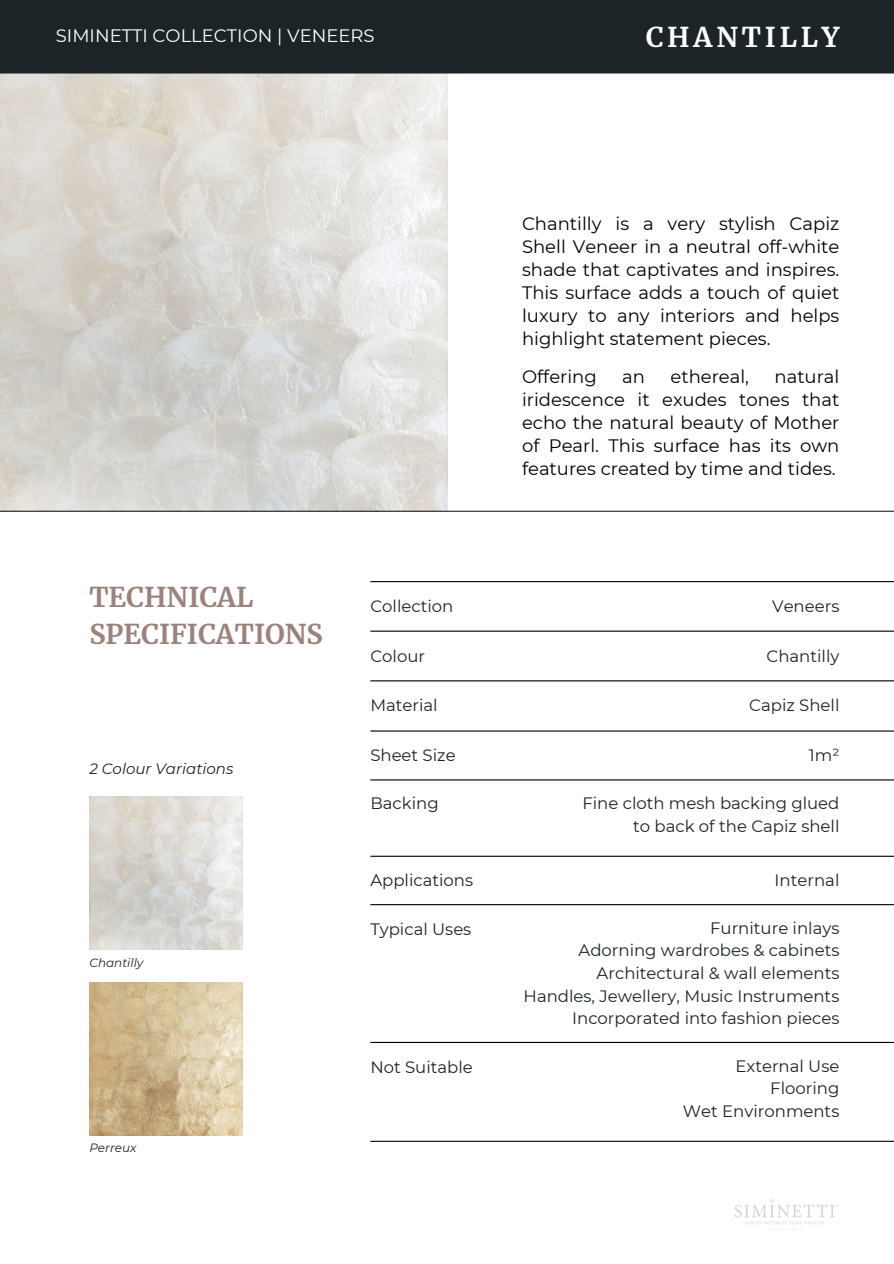
<style>
.page{position:relative;width:894px;height:1264px;background:#fff}
.page>*{position:absolute;margin:0;border:0;box-sizing:border-box;transform-origin:0 0}
.t1{font:700 27px/37.2px "Merriweather";color:#9b827c}
.t2{font:700 27px "Merriweather";letter-spacing:.14em;color:#fff}
.t3{font:18px/23px "Montserrat";color:#000;text-align:justify}
.t4{font:18px "Montserrat";color:#fff}
.t5{font:16.5px/22.5px "Montserrat";color:#1c2427;text-align:right}
.t6{font:italic 15px "Montserrat";color:#1c2427}
.t7{font:italic 12px "Montserrat";color:#1c2427}
</style>
<div class="page">
<img style="left:0;top:73px;width:447px;height:437px">
<div style="left:0;top:0;width:893px;height:73px;background:#1c2427"></div>
<hr style="left:0;top:510px;width:893px;height:2px;background:#1c2427">
<hr style="left:370px;top:630px;width:523px;height:1px;background:#000">
<hr style="left:370px;top:680px;width:523px;height:1px;background:#000">
<hr style="left:370px;top:730px;width:523px;height:1px;background:#000">
<hr style="left:370px;top:779px;width:523px;height:1px;background:#000">
<hr style="left:370px;top:855px;width:523px;height:1px;background:#000">
<hr style="left:370px;top:581px;width:523px;height:1px;background:#000">
<hr style="left:370px;top:904px;width:523px;height:1px;background:#000">
<hr style="left:370px;top:1041px;width:523px;height:2px;background:#000">
<hr style="left:370px;top:1140px;width:523px;height:1px;background:#000">
<img style="left:89px;top:796px;width:153px;height:153px">
<img style="left:89px;top:982px;width:153px;height:153px">
<img style="left:734px;top:1198px;width:103px;height:33px">
<h3 class="t4" style="left:56px;top:24px;width:320px">SIMINETTI COLLECTION | VENEERS</h3>
<h3 class="t2" style="left:645px;top:20px;width:195px">CHANTILLY</h3>
<p class="t1" style="left:89px;top:579px;width:235px">TECHNICAL<br>SPECIFICATIONS</p>
<h3 class="t6" style="left:89px;top:759px;width:145px">2 Colour Variations</h3>
<h3 class="t7" style="left:89px;top:955px;width:56px">Chantilly</h3>
<h3 class="t7" style="left:89px;top:1139px;width:49px">Perreux</h3>
<p class="t5" style="left:370px;top:595px;width:84px">Collection</p>
<p class="t5" style="left:370px;top:644px;width:56px">Colour</p>
<p class="t5" style="left:370px;top:694px;width:69px">Material</p>
<h3 class="t5" style="left:370px;top:744px;width:87px">Sheet Size</h3>
<h3 class="t5" style="left:370px;top:792px;width:70px">Backing</h3>
<h3 class="t5" style="left:370px;top:868px;width:104px">Applications</h3>
<h3 class="t5" style="left:370px;top:917px;width:102px">Typical Uses</h3>
<h3 class="t5" style="left:370px;top:1055px;width:104px">Not Suitable</h3>
<h1 class="t3" style="left:522px;top:212px;width:319px">Chantilly is a very stylish Capiz Shell Veneer in a neutral off-white shade that captivates and inspires.<br>This surface adds a touch of quiet luxury to any interiors and helps highlight statement pieces.</h1>
<h4 class="t3" style="left:522px;top:365px;width:76px">Offering</h4>
<h4 class="t3" style="left:622px;top:365px;width:24px">an</h4>
<h4 class="t3" style="left:670px;top:365px;width:80px">ethereal,</h4>
<h4 class="t3" style="left:522px;top:365px;width:319px;text-indent:252px">natural iridescence it exudes tones that echo the natural beauty of Mother of Pearl. This surface has its own features created by time and tides.</h4>
<h3 class="t5" style="left:772px;top:595px;width:69px">Veneers</h3>
<h3 class="t5" style="left:766px;top:644px;width:74px">Chantilly</h3>
<h3 class="t5" style="left:749px;top:694px;width:92px">Capiz Shell</h3>
<h3 class="t5" style="left:808px;top:743px;width:32px">1m²</h3>
<h3 class="t5" style="left:582px;top:792px;width:258px">Fine cloth mesh backing glued to back of the Capiz shell</h3>
<h3 class="t5" style="left:774px;top:868px;width:66px">Internal</h3>
<h3 class="t5" style="left:523px;top:916px;width:317px">Furniture inlays<br>Adorning wardrobes &amp; cabinets<br>Architectural &amp; wall elements<br>Handles, Jewellery, Music Instruments<br>Incorporated into fashion pieces</h3>
<h3 class="t5" style="left:682px;top:1054px;width:158px">External Use<br>Flooring<br>Wet Environments</h3>
</div>
